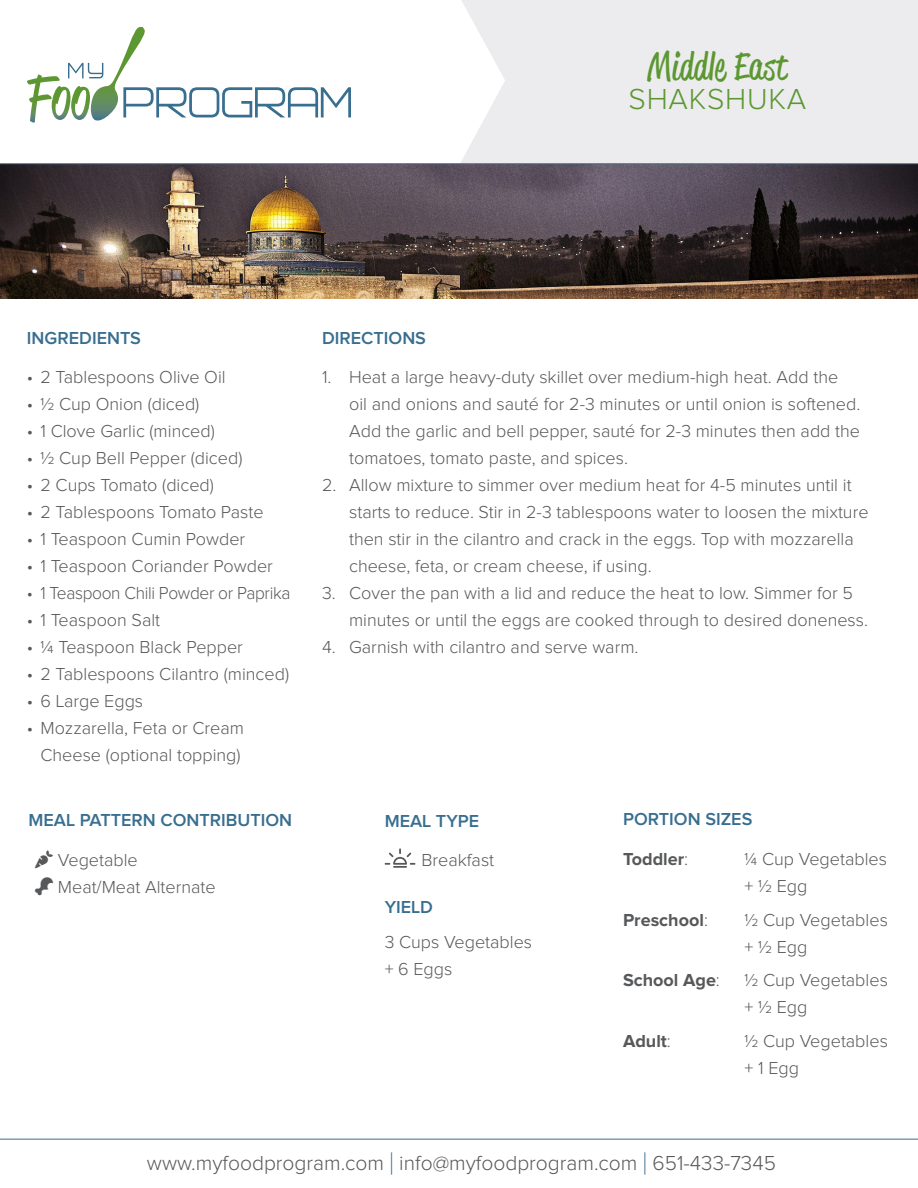
<style>
.page{position:relative;width:918px;height:1188px;background:#fff}
.page>*{position:absolute;margin:0;border:0;box-sizing:border-box;transform-origin:0 0}
.t1{font:37.5px "Reklame Script";letter-spacing:.025em;color:#5c9731}
.t2{font:300 30px "Proxima Nova";letter-spacing:.025em;color:#5c9731}
.t3{font:300 21px "Proxima Nova";color:#57585a}
.t4{font:300 18px/27px "Proxima Nova";color:#57585a}
.t5{font:600 18px "Proxima Nova";color:#386e8f}
.t6{font:700 18px "Proxima Nova";color:#57585a}
.t7{font:300 18px "Proxima Nova";letter-spacing:-.02em;color:#57585a;scale:.96 1}
.s1{font-weight:300}
.s2{font-size:31.5px;color:#386e8f}
</style>
<div class="page">
<img style="left:0;top:165px;width:918px;height:134px">
<div style="left:0;top:0;width:918px;height:163px;background:#ececee"></div>
<svg style="left:0;top:0;width:505px;height:163px;background:#fdfdfd"></svg>
<svg style="left:27px;top:27px;width:324px;height:97px;background:#e6edea"></svg>
<hr style="left:0;top:163px;width:918px;height:1px;background:#386e8f">
<hr style="left:0;top:1139px;width:918px;height:1px;background:#386e8f">
<svg style="left:385px;top:848px;width:30px;height:20px"></svg>
<p class="t1" style="left:648px;top:41px;width:140px">Middle East</p>
<p class="t2" style="left:628px;top:86px;width:179px">SHAKSHUKA</p>
<p class="t5" style="left:27px;top:330px;width:116px">INGREDIENTS</p>
<p class="t5" style="left:322px;top:330px;width:105px">DIRECTIONS</p>
<p class="t4" style="left:349px;top:365px;width:513px;text-indent:-27px">1. Heat a large heavy-duty skillet over medium-high heat. Add the oil and onions and sauté for 2-3 minutes or until onion is softened.<br>Add the garlic and bell pepper, sauté for 2-3 minutes then add the tomatoes, tomato paste, and spices.</p>
<p class="t4" style="left:349px;top:473px;width:521px;text-indent:-27px">2. Allow mixture to simmer over medium heat for 4-5 minutes until it starts to reduce. Stir in 2-3 tablespoons water to loosen the mixture then stir in the cilantro and crack in the eggs. Top with mozzarella cheese, feta, or cream cheese, if using.</p>
<p class="t4" style="left:349px;top:581px;width:520px;text-indent:-27px">3. Cover the pan with a lid and reduce the heat to low. Simmer for 5 minutes or until the eggs are cooked through to desired doneness.</p>
<p class="t4" style="left:322px;top:635px;width:318px">4. Garnish with cilantro and serve warm.</p>
<p class="t4" style="left:27px;top:365px;width:200px">• 2 Tablespoons Olive Oil</p>
<p class="t4" style="left:27px;top:392px;width:174px">• 1/2 Cup Onion (diced)</p>
<p class="t4" style="left:27px;top:419px;width:189px">• 1 Clove Garlic (minced)</p>
<p class="t4" style="left:27px;top:446px;width:217px">• ½ Cup Bell Pepper (diced)</p>
<p class="t4" style="left:27px;top:473px;width:188px">• 2 Cups Tomato (diced)</p>
<p class="t4" style="left:27px;top:500px;width:238px">• 2 Tablespoons Tomato Paste</p>
<p class="t4" style="left:27px;top:527px;width:220px">• 1 Teaspoon Cumin Powder</p>
<p class="t4" style="left:27px;top:554px;width:247px">• 1 Teaspoon Coriander Powder</p>
<p class="t7" style="left:27px;top:585px;width:276px">• 1 Teaspoon Chili Powder or Paprika</p>
<p class="t4" style="left:27px;top:608px;width:135px">• 1 Teaspoon Salt</p>
<p class="t4" style="left:27px;top:635px;width:217px">• ¼ Teaspoon Black Pepper</p>
<p class="t4" style="left:27px;top:662px;width:264px">• 2 Tablespoons Cilantro (minced)</p>
<p class="t4" style="left:27px;top:689px;width:118px">• 6 Large Eggs</p>
<p class="t4" style="left:27px;top:716px;width:219px;text-align:center">• Mozzarella, Feta or Cream<br>Cheese (optional topping)</p>
<p class="t5" style="left:28px;top:811px;width:265px">MEAL PATTERN CONTRIBUTION</p>
<p class="t5" style="left:385px;top:813px;width:96px">MEAL TYPE</p>
<p class="t5" style="left:623px;top:810px;width:131px">PORTION SIZES</p>
<p class="t4" style="left:58px;top:848px;width:81px">Vegetable</p>
<p class="t4" style="left:58px;top:875px;width:159px">Meat/Meat Alternate</p>
<p class="t4" style="left:421px;top:847px;width:74px">Breakfast</p>
<p class="t6" style="left:623px;top:851px;width:67px">Toddler<span class="s1">:</span></p>
<p class="t4" style="left:745px;top:846px;width:144px">1/4 Cup Vegetables + 1/2 Egg</p>
<p class="t6" style="left:623px;top:911px;width:86px">Preschool<span class="s1">:</span></p>
<p class="t4" style="left:745px;top:907px;width:145px">1/2 Cup Vegetables + 1/2 Egg</p>
<p class="t6" style="left:623px;top:972px;width:98px">School Age<span class="s1">:</span></p>
<p class="t4" style="left:745px;top:968px;width:145px">1/2 Cup Vegetables + 1/2 Egg</p>
<p class="t6" style="left:623px;top:1033px;width:49px">Adult<span class="s1">:</span></p>
<p class="t4" style="left:745px;top:1028px;width:145px">1/2 Cup Vegetables + 1 Egg</p>
<p class="t5" style="left:385px;top:899px;width:50px">YIELD</p>
<p class="t4" style="left:385px;top:929px;width:149px">3 Cups Vegetables + 6 Eggs</p>
<p class="t3" style="left:147px;top:1153px;width:631px">www.myfoodprogram.com <span class="s2">|</span> info@myfoodprogram.com <span class="s2">|</span> 651-433-7345</p>
</div>
